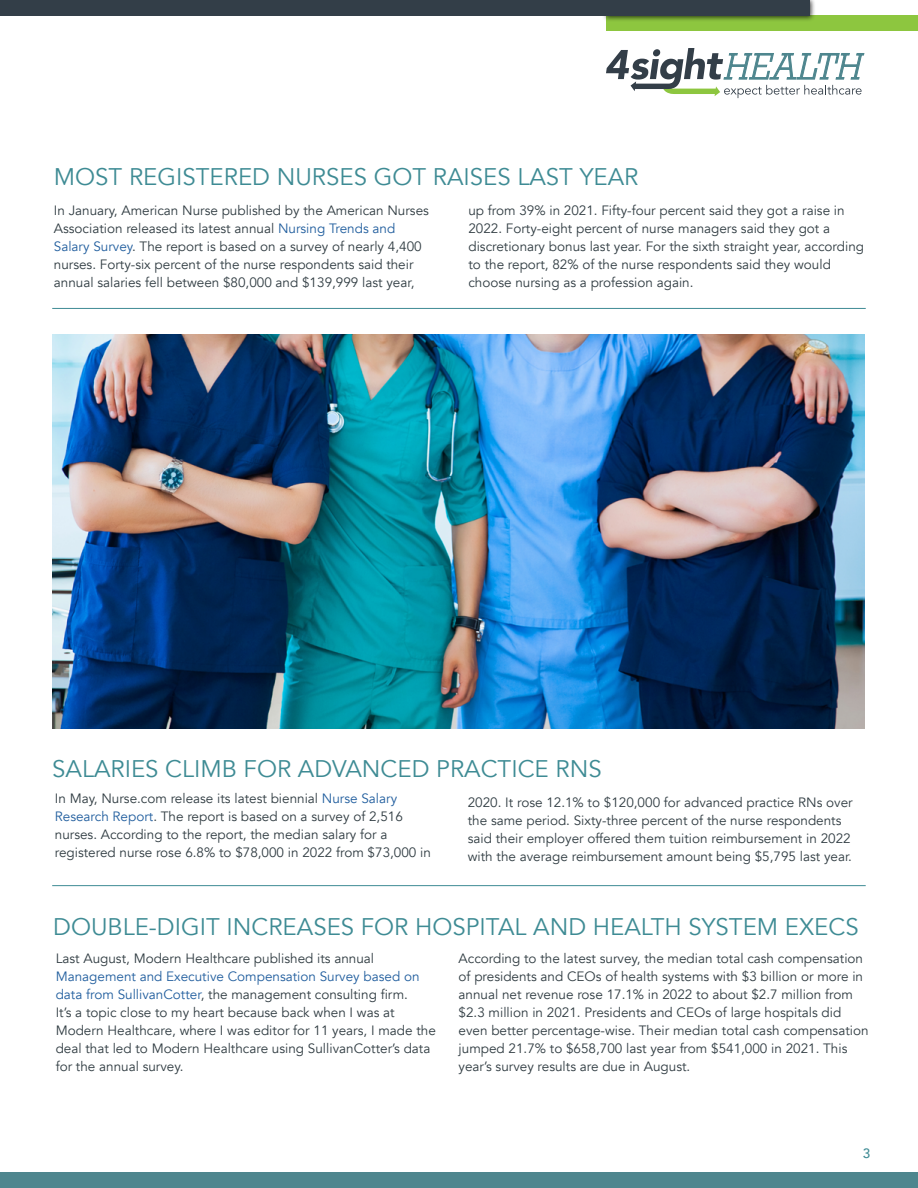
<style>
.page{position:relative;width:918px;height:1188px;background:#fff}
.page>*{position:absolute;margin:0;border:0;box-sizing:border-box;transform-origin:0 0}
.t1{font:24px "Avenir";color:#3e8b94}
.t2{font:13.5px/18px "Avenir";color:#303c42}
.t3{font:500 13.5px "Avenir";color:#3e8b94}
.s1{color:#215e9e}
</style>
<div class="page">
<svg style="left:606px;top:48px;width:258px;height:50px"></svg>
<div style="left:606px;top:16px;width:312px;height:15px;background:#8dc63f"></div>
<div style="left:602px;top:0;width:214px;height:22px;background:#000;opacity:.75"></div>
<div style="left:0;top:0;width:810px;height:16px;background:#333e48"></div>
<div style="left:0;top:1172px;width:918px;height:16px;background:#4e868e"></div>
<hr style="left:52px;top:308px;width:814px;height:1px;background:#3e8b94">
<hr style="left:52px;top:885px;width:814px;height:1px;background:#3e8b94">
<img style="left:52px;top:334px;width:812px;height:395px">
<h1 class="t1" style="left:54px;top:162px;width:586px">MOST REGISTERED NURSES GOT RAISES LAST YEAR</h1>
<p class="t2" style="left:54px;top:202px;width:377px">In January, American Nurse published by the American Nurses Association released its latest annual <span class="s1">Nursing Trends and Salary Survey</span>. The report is based on a survey of nearly 4,400 nurses. Forty-six percent of the nurse respondents said their annual salaries fell between $80,000 and $139,999 last year,</p>
<p class="t2" style="left:468px;top:201px;width:397px">up from 39% in 2021. Fifty-four percent said they got a raise in 2022. Forty-eight percent of nurse managers said they got a discretionary bonus last year. For the sixth straight year, according to the report, 82% of the nurse respondents said they would choose nursing as a profession again.</p>
<h1 class="t1" style="left:52px;top:755px;width:551px">SALARIES CLIMB FOR ADVANCED PRACTICE RNS</h1>
<p class="t2" style="left:55px;top:789px;width:378px">In May, Nurse.com release its latest biennial <span class="s1">Nurse Salary Research Report</span>. The report is based on a survey of 2,516 nurses. According to the report, the median salary for a registered nurse rose 6.8% to $78,000 in 2022 from $73,000 in</p>
<p class="t2" style="left:468px;top:793px;width:386px">2020. It rose 12.1% to $120,000 for advanced practice RNs over the same period. Sixty-three percent of the nurse respondents said their employer offered them tuition reimbursement in 2022 with the average reimbursement amount being $5,795 last year.</p>
<h1 class="t1" style="left:53px;top:912px;width:807px">DOUBLE-DIGIT INCREASES FOR HOSPITAL AND HEALTH SYSTEM EXECS</h1>
<p class="t2" style="left:56px;top:950px;width:320px">Last August, Modern Healthcare published its annual</p>
<p class="t2" style="left:56px;top:968px;width:382px"><span class="s1">Management and Executive Compensation Survey based on data from SullivanCotter</span>, the management consulting firm.<br>It’s a topic close to my heart because back when I was at Modern Healthcare, where I was editor for 11 years, I made the deal that led to Modern Healthcare using SullivanCotter’s data for the annual survey.</p>
<p class="t2" style="left:459px;top:950px;width:411px">According to the latest survey, the median total cash compensation of presidents and CEOs of health systems with $3 billion or more in annual net revenue rose 17.1% in 2022 to about $2.7 million from $2.3 million in 2021. Presidents and CEOs of large hospitals did even better percentage-wise. Their median total cash compensation jumped 21.7% to $658,700 last year from $541,000 in 2021. This year’s survey results are due in August.</p>
<p class="t3" style="left:863px;top:1142px;width:9px">3</p>
</div>
